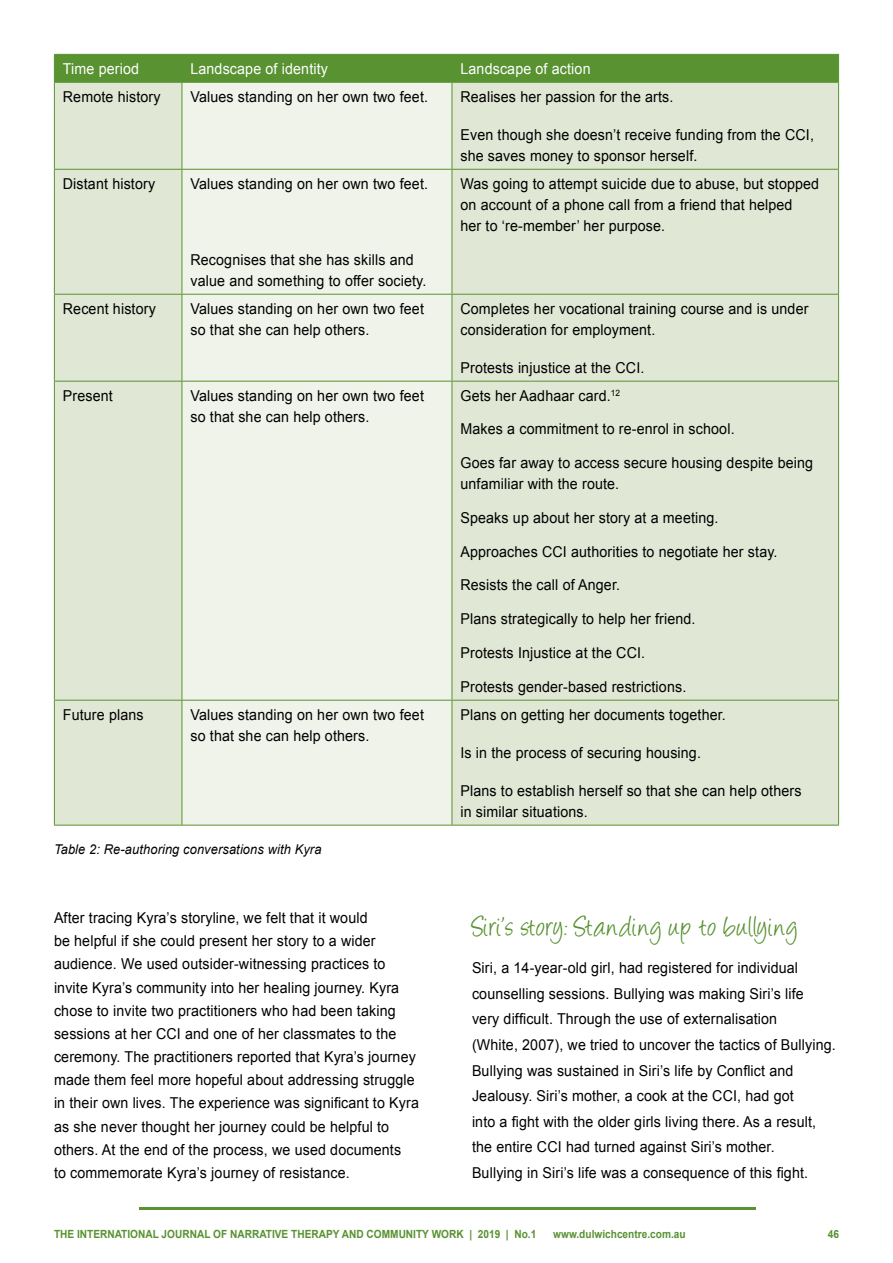
<style>
.page{position:relative;width:893px;height:1263px;background:#fff}
.page>*{position:absolute;margin:0;border:0;box-sizing:border-box;transform-origin:0 0}
.t1{font:33px "Angelina";letter-spacing:.04em;color:#589231;scale:.9 1}
.t2{font:15px/23.1px "Arial";letter-spacing:.01em;color:#000;scale:.95 1}
.t3{font:15px "Arial";letter-spacing:.01em;color:#fff;scale:.95 1}
.t4{font:italic 13.5px "Arial";letter-spacing:.01em;color:#000;scale:.95 1}
.t5{font:700 11.25px "Arial";color:#589231;scale:.9 1}
</style>
<div class="page">
<hr style="left:139px;top:1208px;width:616px;height:2px;background:#589231">
<div style="left:55px;top:83px;width:783px;height:742px;background:#e1e7d5"></div>
<div style="left:183px;top:83px;width:269px;height:742px;background:#f0f3ea"></div>
<div style="left:54px;top:54px;width:785px;height:28px;background:#589231"></div>
<hr style="left:54px;top:82px;width:128px;height:1px;background:#589231">
<hr style="left:54px;top:83px;width:1px;height:86px;background:#589231">
<hr style="left:182px;top:82px;width:270px;height:1px;background:#589231">
<hr style="left:182px;top:83px;width:1px;height:86px;background:#589231">
<hr style="left:452px;top:82px;width:387px;height:1px;background:#589231">
<hr style="left:452px;top:83px;width:1px;height:86px;background:#589231">
<hr style="left:838px;top:83px;width:1px;height:86px;background:#589231">
<hr style="left:54px;top:169px;width:128px;height:1px;background:#589231">
<hr style="left:54px;top:170px;width:1px;height:124px;background:#589231">
<hr style="left:182px;top:169px;width:270px;height:1px;background:#589231">
<hr style="left:182px;top:170px;width:1px;height:124px;background:#589231">
<hr style="left:452px;top:169px;width:387px;height:1px;background:#589231">
<hr style="left:452px;top:170px;width:1px;height:124px;background:#589231">
<hr style="left:838px;top:170px;width:1px;height:124px;background:#589231">
<hr style="left:54px;top:294px;width:128px;height:1px;background:#589231">
<hr style="left:54px;top:295px;width:1px;height:86px;background:#589231">
<hr style="left:182px;top:294px;width:270px;height:1px;background:#589231">
<hr style="left:182px;top:295px;width:1px;height:86px;background:#589231">
<hr style="left:452px;top:294px;width:387px;height:1px;background:#589231">
<hr style="left:452px;top:295px;width:1px;height:86px;background:#589231">
<hr style="left:838px;top:295px;width:1px;height:86px;background:#589231">
<hr style="left:54px;top:381px;width:128px;height:1px;background:#589231">
<hr style="left:54px;top:381px;width:1px;height:319px;background:#589231">
<hr style="left:182px;top:381px;width:270px;height:1px;background:#589231">
<hr style="left:182px;top:381px;width:1px;height:319px;background:#589231">
<hr style="left:452px;top:381px;width:387px;height:1px;background:#589231">
<hr style="left:452px;top:381px;width:1px;height:319px;background:#589231">
<hr style="left:838px;top:381px;width:1px;height:319px;background:#589231">
<hr style="left:54px;top:700px;width:128px;height:1px;background:#589231">
<hr style="left:54px;top:700px;width:1px;height:125px;background:#589231">
<hr style="left:182px;top:700px;width:270px;height:1px;background:#589231">
<hr style="left:182px;top:700px;width:1px;height:125px;background:#589231">
<hr style="left:452px;top:700px;width:387px;height:1px;background:#589231">
<hr style="left:452px;top:700px;width:1px;height:125px;background:#589231">
<hr style="left:838px;top:700px;width:1px;height:125px;background:#589231">
<hr style="left:54px;top:825px;width:128px;height:1px;background:#589231">
<hr style="left:182px;top:825px;width:270px;height:1px;background:#589231">
<hr style="left:452px;top:825px;width:387px;height:1px;background:#589231">
<p class="t3" style="left:63px;top:59px;width:82px">Time period</p>
<p class="t3" style="left:190px;top:59px;width:146px">Landscape of identity</p>
<p class="t3" style="left:460px;top:59px;width:138px">Landscape of action</p>
<p class="t2" style="left:63px;top:85px;width:104px">Remote history</p>
<p class="t2" style="left:190px;top:85px;width:252px">Values standing on her own two feet.</p>
<p class="t2" style="left:460px;top:85px;width:226px">Realises her passion for the arts.</p>
<p class="t2" style="left:460px;top:124px;width:374px;line-height:21px">Even though she doesn’t receive funding from the CCI, she saves money to sponsor herself.</p>
<p class="t2" style="left:63px;top:172px;width:99px">Distant history</p>
<p class="t2" style="left:190px;top:172px;width:252px">Values standing on her own two feet.</p>
<p class="t2" style="left:460px;top:173px;width:379px;line-height:21px">Was going to attempt suicide due to abuse, but stopped on account of a phone call from a friend that helped<br>her to ‘re-member’ her purpose.</p>
<p class="t2" style="left:190px;top:249px;width:250px;line-height:21px">Recognises that she has skills and value and something to offer society.</p>
<p class="t2" style="left:63px;top:297px;width:99px">Recent history</p>
<p class="t2" style="left:190px;top:298px;width:247px;line-height:21px">Values standing on her own two feet so that she can help others.</p>
<p class="t2" style="left:460px;top:298px;width:368px;line-height:21px">Completes her vocational training course and is under consideration for employment.</p>
<p class="t2" style="left:460px;top:356px;width:195px">Protests injustice at the CCI.</p>
<p class="t2" style="left:63px;top:384px;width:54px">Present</p>
<p class="t2" style="left:190px;top:385px;width:247px;line-height:21px">Values standing on her own two feet so that she can help others.</p>
<p class="t2" style="left:460px;top:384px;width:170px">Gets her Aadhaar card.<sup>12</sup></p>
<p class="t2" style="left:460px;top:418px;width:290px">Makes a commitment to re-enrol in school.</p>
<p class="t2" style="left:460px;top:452px;width:373px;line-height:21px">Goes far away to access secure housing despite being unfamiliar with the route.</p>
<p class="t2" style="left:460px;top:506px;width:273px">Speaks up about her story at a meeting.</p>
<p class="t2" style="left:460px;top:540px;width:335px">Approaches CCI authorities to negotiate her stay.</p>
<p class="t2" style="left:460px;top:574px;width:169px">Resists the call of Anger.</p>
<p class="t2" style="left:460px;top:607px;width:249px">Plans strategically to help her friend.</p>
<p class="t2" style="left:460px;top:641px;width:196px">Protests Injustice at the CCI.</p>
<p class="t2" style="left:460px;top:675px;width:239px">Protests gender-based restrictions.</p>
<p class="t2" style="left:63px;top:703px;width:87px">Future plans</p>
<p class="t2" style="left:190px;top:704px;width:247px;line-height:21px">Values standing on her own two feet so that she can help others.</p>
<p class="t2" style="left:460px;top:703px;width:281px">Plans on getting her documents together.</p>
<p class="t2" style="left:460px;top:741px;width:255px">Is in the process of securing housing.</p>
<p class="t2" style="left:460px;top:780px;width:360px;line-height:21px">Plans to establish herself so that she can help others in similar situations.</p>
<p class="t4" style="left:54px;top:841px;width:283px">Table 2: Re-authoring conversations with Kyra</p>
<p class="t2" style="left:54px;top:906px;width:386px">After tracing Kyra’s storyline, we felt that it would<br>be helpful if she could present her story to a wider audience. We used outsider-witnessing practices to invite Kyra’s community into her healing journey. Kyra chose to invite two practitioners who had been taking sessions at her CCI and one of her classmates to the ceremony. The practitioners reported that Kyra’s journey made them feel more hopeful about addressing struggle in their own lives. The experience was significant to Kyra as she never thought her journey could be helpful to others. At the end of the process, we used documents<br>to commemorate Kyra’s journey of resistance.</p>
<h1 class="t1" style="left:472px;top:912px;width:363px">Siri’s story: Standing up to bullying</h1>
<p class="t2" style="left:472px;top:955px;width:385px;line-height:25.7px">Siri, a 14-year-old girl, had registered for individual counselling sessions. Bullying was making Siri’s life<br>very difficult. Through the use of externalisation<br>(White, 2007), we tried to uncover the tactics of Bullying.<br>Bullying was sustained in Siri’s life by Conflict and Jealousy. Siri’s mother, a cook at the CCI, had got<br>into a fight with the older girls living there. As a result, the entire CCI had turned against Siri’s mother.<br>Bullying in Siri’s life was a consequence of this fight.</p>
<p class="t5" style="left:54px;top:1226px;width:537px">THE INTERNATIONAL JOURNAL OF NARRATIVE THERAPY AND COMMUNITY WORK | 2019 | No.1</p>
<p class="t5" style="left:553px;top:1226px;width:149px">www.dulwichcentre.com.au</p>
<p class="t5" style="left:828px;top:1226px;width:14px">46</p>
</div>
